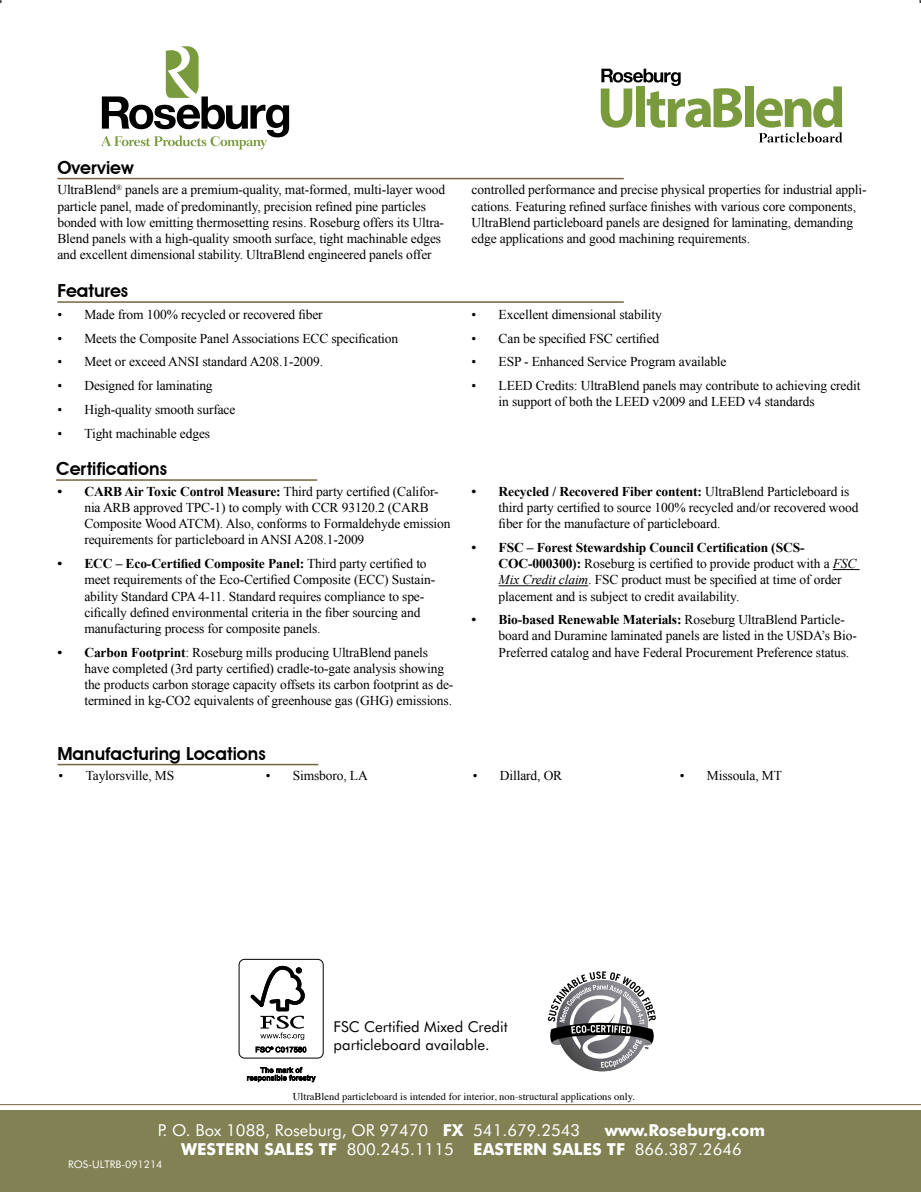
<style>
.page{position:relative;width:921px;height:1192px;background:#fff}
.page>*{position:absolute;margin:0;border:0;box-sizing:border-box;transform-origin:0 0}
.t1{font:600 18px "Avant Garde IT Cby BT";color:#000}
.t2{font:700 16.5px/19.8px "Futura BT";color:#fff}
.t3{font:16.5px "Futura BT";color:#fff}
.t4{font:15px/18px "Futura BT";color:#000}
.t5{font:13.5px/16.2px "Times New Roman";letter-spacing:-.01em;color:#000}
.t6{font:10.5px "Times";color:#000}
.t7{font:10.5px "Futura BT";color:#fff}
.s1{font-weight:700}
.s2{font-style:italic}
.s3{font-weight:400}
</style>
<div class="page">
<hr style="left:57px;top:178px;width:566px;height:1px;background:#776441">
<hr style="left:56px;top:479px;width:261px;height:2px;background:#776441">
<hr style="left:57px;top:301px;width:566px;height:2px;background:#776441">
<svg style="left:832px;top:569px;width:27px;height:1px"></svg>
<hr style="left:498px;top:585px;width:90px;height:1px;background:#000">
<div style="left:0;top:1109px;width:921px;height:82px;background:#818154"></div>
<hr style="left:0;top:1104px;width:921px;height:1px;background:#776441">
<hr style="left:57px;top:763px;width:261px;height:2px;background:#776441">
<div style="left:239px;top:958px;width:84px;height:100px;border:1px solid #000;border-radius:6px"></div>
<svg style="left:250px;top:965px;width:55px;height:74px"></svg>
<svg style="left:256px;top:1046px;width:50px;height:6px"></svg>
<svg style="left:247px;top:1067px;width:69px;height:15px"></svg>
<img style="left:583px;top:1067px;width:39px;height:4px">
<svg style="left:547px;top:971px;width:109px;height:96px"></svg>
<div style="left:745px;top:86px;width:8px;height:41px;background:#799a3d"></div>
<svg style="left:756px;top:86px;width:86px;height:56px"></svg>
<svg style="left:600px;top:69px;width:142px;height:59px"></svg>
<svg style="left:101px;top:46px;width:188px;height:103px"></svg>
<h1 class="t1" style="left:57px;top:156px;width:78px">Overview</h1>
<p class="t5" style="left:57px;top:181px;width:389px">UltraBlend<sup>®</sup> panels are a premium-quality, mat-formed, multi-layer wood particle panel, made of predominantly, precision refined pine particles bonded with low emitting thermosetting resins. Roseburg offers its Ultra-Blend panels with a high-quality smooth surface, tight machinable edges and excellent dimensional stability. UltraBlend engineered panels offer</p>
<p class="t5" style="left:471px;top:181px;width:396px">controlled performance and precise physical properties for industrial appli&shy;cations. Featuring refined surface finishes with various core components, UltraBlend particleboard panels are designed for laminating, demanding edge applications and good machining requirements.</p>
<h1 class="t1" style="left:57px;top:280px;width:72px">Features</h1>
<p class="t5" style="left:57px;top:306px;width:267px">• Made from 100% recycled or recovered fiber</p>
<p class="t5" style="left:57px;top:330px;width:342px">• Meets the Composite Panel Associations ECC specification</p>
<p class="t5" style="left:57px;top:353px;width:267px">• Meet or exceed ANSI standard A208.1-2009.</p>
<p class="t5" style="left:57px;top:377px;width:157px">• Designed for laminating</p>
<p class="t5" style="left:57px;top:401px;width:179px">• High-quality smooth surface</p>
<p class="t5" style="left:57px;top:424px;width:154px">• Tight machinable edges</p>
<h1 class="t1" style="left:56px;top:458px;width:112px">Certifications</h1>
<p class="t5" style="left:84px;top:483px;width:367px;text-indent:-27px"><span class="s1">• CARB Air Toxic Control Measure:</span> Third party certified (Califor&shy;nia ARB approved TPC-1) to comply with CCR 93120.2 (CARB Composite Wood ATCM). Also, conforms to Formaldehyde emission requirements for particleboard in ANSI A208.1-2009</p>
<p class="t5" style="left:84px;top:555px;width:352px;text-indent:-27px"><span class="s1">• ECC – Eco-Certified Composite Panel:</span> Third party certified to meet requirements of the Eco-Certified Composite (ECC) Sustain&shy;ability Standard CPA 4-11. Standard requires compliance to spe&shy;cifically defined environmental criteria in the fiber sourcing and manufacturing process for composite panels.</p>
<p class="t5" style="left:84px;top:644px;width:370px;text-indent:-27px"><span class="s1">• Carbon Footprint</span>: Roseburg mills producing UltraBlend panels have completed (3rd party certified) cradle-to-gate analysis showing the products carbon storage capacity offsets its carbon footprint as de&shy;termined in kg-CO2 equivalents of greenhouse gas (GHG) emissions.</p>
<p class="t5" style="left:471px;top:306px;width:192px">• Excellent dimensional stability</p>
<p class="t5" style="left:471px;top:330px;width:189px">• Can be specified FSC certified</p>
<p class="t5" style="left:471px;top:353px;width:256px">• ESP - Enhanced Service Program available</p>
<p class="t5" style="left:498px;top:377px;width:363px;text-indent:-27px">• LEED Credits: UltraBlend panels may contribute to achieving credit in support of both the LEED v2009 and LEED v4 standards</p>
<p class="t5" style="left:498px;top:483px;width:361px;text-indent:-27px"><span class="s1">• Recycled / Recovered Fiber content:</span> UltraBlend Particleboard is third party certified to source 100% recycled and/or recovered wood fiber for the manufacture of particleboard.</p>
<p class="t5" style="left:498px;top:539px;width:359px;text-indent:-27px"><span class="s1">• FSC – Forest Stewardship Council Certification (SCS-COC-000300):</span> Roseburg is certified to provide product with a <span class="s2">FSC Mix Credit claim</span>. FSC product must be specified at time of order placement and is subject to credit availability.</p>
<p class="t5" style="left:498px;top:611px;width:360px;text-indent:-27px"><span class="s1">• Bio-based Renewable Materials:</span> Roseburg UltraBlend Particle&shy;board and Duramine laminated panels are listed in the USDA’s Bio-<br>Preferred catalog and have Federal Procurement Preference status.</p>
<h1 class="t1" style="left:57px;top:742px;width:210px">Manufacturing Locations</h1>
<p class="t5" style="left:59px;top:767px;width:117px">• Taylorsville, MS</p>
<p class="t5" style="left:266px;top:767px;width:104px">• Simsboro, LA</p>
<p class="t5" style="left:473px;top:767px;width:91px">• Dillard, OR</p>
<p class="t5" style="left:680px;top:767px;width:104px">• Missoula, MT</p>
<p class="t4" style="left:333px;top:1017px;width:175px">FSC Certified Mixed Credit particleboard available.</p>
<p class="t6" style="left:293px;top:1086px;width:343px">UltraBlend particleboard is intended for interior, non-structural applications only.</p>
<p class="t3" style="left:158px;top:1119px;width:424px">P. O. Box 1088, Roseburg, OR 97470 <span class="s1">FX</span> 541.679.2543</p>
<p class="t2" style="left:181px;top:1119px;width:585px;text-indent:423px">www.Roseburg.com<br>WESTERN SALES TF <span class="s3">800.245.1115</span> EASTERN SALES TF <span class="s3">866.387.2646</span></p>
<p class="t7" style="left:68px;top:1157px;width:96px">ROS-ULTRB-091214</p>
</div>
